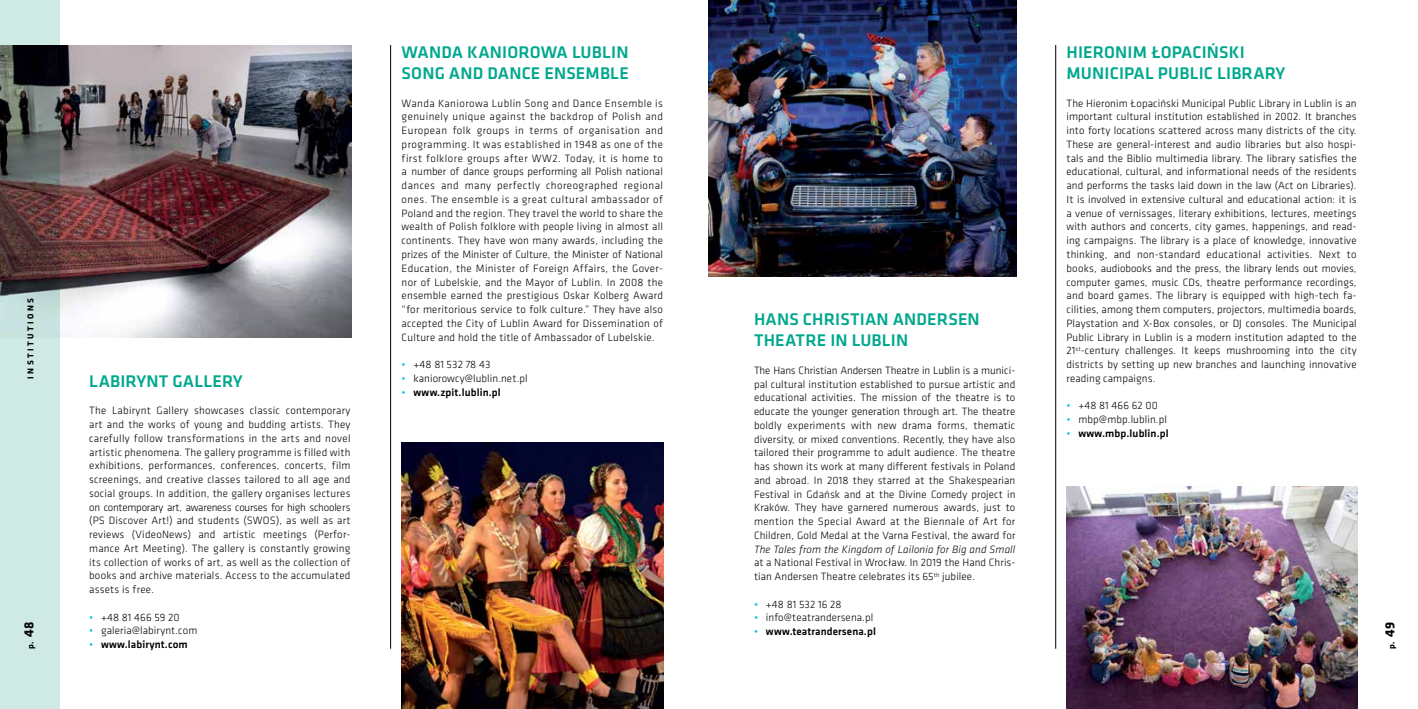
<style>
.page{position:relative;width:1418px;height:709px;background:#fff}
.page>*{position:absolute;margin:0;border:0;box-sizing:border-box;transform-origin:0 0}
.t1{font:500 17.5px/21px "Klavika";letter-spacing:.01em;color:#00a88e}
.t2{font:300 11px/13.8px "Klavika";letter-spacing:.01em;color:#000;text-align:justify}
.t3{font:500 11px "Klavika";letter-spacing:.01em;color:#000}
.t4{font:italic 300 11px "Klavika";letter-spacing:.01em;color:#000}
.t5{font:700 8.75px "Klavika";letter-spacing:.275em;color:#000}
.s1{font-size:13.75px}
.s2{color:#00bfdf}
.s3{font-weight:300;color:#00bfdf}
</style>
<div class="page">
<img style="left:60px;top:45px;width:291px;height:292px">
<img style="left:401px;top:442px;width:263px;height:267px">
<svg style="left:0;top:0;width:60px;height:709px;fill:#cfeae4"></svg>
<hr style="left:390px;top:45px;width:1px;height:603px;background:#000">
<img style="left:709px;top:0;width:307px;height:276px">
<img style="left:1066px;top:486px;width:291px;height:223px">
<hr style="left:1055px;top:45px;width:1px;height:603px;background:#000">
<p class="t5" style="left:24px;top:378px;width:82px;rotate:-90deg">INSTITUTIONS</p>
<p class="t5" style="left:24px;top:648px;width:28px;rotate:-90deg">p. <span class="s1">48</span></p>
<h1 class="t1" style="left:89px;top:370px;width:155px">LABIRYNT GALLERY</h1>
<p class="t2" style="left:89px;top:404px;width:263px">The Labirynt Gallery showcases classic contemporary art and the works of young and budding artists. They carefully follow transformations in the arts and novel artistic phenomena. The gallery programme is filled with exhibitions, performances, conferences, concerts, film screenings, and creative classes tailored to all age and social groups. In addition, the gallery organises lectures on contemporary art, awareness courses for high schoolers (PS Discover Art!) and students (SWOS), as well as art reviews (VideoNews) and artistic meetings (Perfor&shy;mance Art Meeting). The gallery is constantly growing its collection of works of art, as well as the collection of books and archive materials. Access to the accumulated assets is free.</p>
<p class="t2" style="left:89px;top:610px;width:92px"><span class="s2">•</span> +48 81 466 59 20</p>
<p class="t2" style="left:89px;top:624px;width:110px"><span class="s2">•</span> galeria@labirynt.com</p>
<p class="t3" style="left:89px;top:637px;width:100px"><span class="s3">•</span> www.labirynt.com</p>
<h1 class="t1" style="left:401px;top:41px;width:229px">WANDA KANIOROWA LUBLIN<br>SONG AND DANCE ENSEMBLE</h1>
<p class="t2" style="left:401px;top:96px;width:263px">Wanda Kaniorowa Lublin Song and Dance Ensemble is genuinely unique against the backdrop of Polish and European folk groups in terms of organisation and programming. It was established in 1948 as one of the first folklore groups after WW2. Today, it is home to a number of dance groups performing all Polish national dances and many perfectly choreographed regional ones. The ensemble is a great cultural ambassador of Poland and the region. They travel the world to share the wealth of Polish folklore with people living in almost all continents. They have won many awards, including the prizes of the Minister of Culture, the Minister of National Education, the Minister of Foreign Affairs, the Gover&shy;nor of Lubelskie, and the Mayor of Lublin. In 2008 the ensemble earned the prestigious Oskar Kolberg Award “for meritorious service to folk culture.” They have also accepted the City of Lublin Award for Dissemination of Culture and hold the title of Ambassador of Lubelskie.</p>
<p class="t2" style="left:401px;top:357px;width:90px"><span class="s2">•</span> +48 81 532 78 43</p>
<p class="t2" style="left:401px;top:371px;width:128px"><span class="s2">•</span> kaniorowcy@lublin.net.pl</p>
<p class="t3" style="left:401px;top:384px;width:101px"><span class="s3">•</span> www.zpit.lublin.pl</p>
<h1 class="t1" style="left:754px;top:308px;width:227px">HANS CHRISTIAN ANDERSEN<br>THEATRE IN LUBLIN</h1>
<p class="t2" style="left:754px;top:363px;width:263px">The Hans Christian Andersen Theatre in Lublin is a munici&shy;pal cultural institution established to pursue artistic and educational activities. The mission of the theatre is to educate the younger generation through art. The theatre boldly experiments with new drama forms, thematic diversity, or mixed conventions. Recently, they have also tailored their programme to adult audience. The theatre has shown its work at many different festivals in Poland and abroad. In 2018 they starred at the Shakespearian Festival in Gdańsk and at the Divine Comedy project in Kraków. They have garnered numerous awards, just to mention the Special Award at the Biennale of Art for Children, Gold Medal at the Varna Festival, the award for</p>
<p class="t4" style="left:754px;top:542px;width:263px">The Tales from the Kingdom of Lailonia for Big and Small</p>
<p class="t2" style="left:754px;top:556px;width:263px">at a National Festival in Wrocław. In 2019 the Hand Chris&shy;tian Andersen Theatre celebrates its 65<sup>th</sup> jubilee.</p>
<p class="t2" style="left:754px;top:597px;width:89px"><span class="s2">•</span> +48 81 532 16 28</p>
<p class="t2" style="left:754px;top:611px;width:121px"><span class="s2">•</span> info@teatrandersena.pl</p>
<p class="t3" style="left:754px;top:624px;width:123px"><span class="s3">•</span> www.teatrandersena.pl</p>
<h1 class="t1" style="left:1066px;top:41px;width:220px">HIERONIM ŁOPACIŃSKI<br>MUNICIPAL PUBLIC LIBRARY</h1>
<p class="t2" style="left:1066px;top:96px;width:292px">The Hieronim Łopaciński Municipal Public Library in Lublin is an important cultural institution established in 2002. It branches into forty locations scattered across many districts of the city.<br>These are general-interest and audio libraries but also hospi&shy;tals and the Biblio multimedia library. The library satisfies the educational, cultural, and informational needs of the residents and performs the tasks laid down in the law (Act on Libraries).<br>It is involved in extensive cultural and educational action: it is a venue of vernissages, literary exhibitions, lectures, meetings with authors and concerts, city games, happenings, and read&shy;ing campaigns. The library is a place of knowledge, innovative thinking, and non-standard educational activities. Next to books, audiobooks and the press, the library lends out movies, computer games, music CDs, theatre performance recordings, and board games. The library is equipped with high-tech fa&shy;cilities, among them computers, projectors, multimedia boards, Playstation and X-Box consoles, or DJ consoles. The Municipal Public Library in Lublin is a modern institution adapted to the 21<sup>st</sup>-century challenges. It keeps mushrooming into the city districts by setting up new branches and launching innovative reading campaigns.</p>
<p class="t2" style="left:1066px;top:398px;width:93px"><span class="s2">•</span> +48 81 466 62 00</p>
<p class="t2" style="left:1066px;top:412px;width:102px"><span class="s2">•</span> mbp@mbp.lublin.pl</p>
<p class="t3" style="left:1066px;top:426px;width:104px"><span class="s3">•</span> www.mbp.lublin.pl</p>
<p class="t5" style="left:1385px;top:648px;width:28px;rotate:-90deg">p. <span class="s1">49</span></p>
</div>
